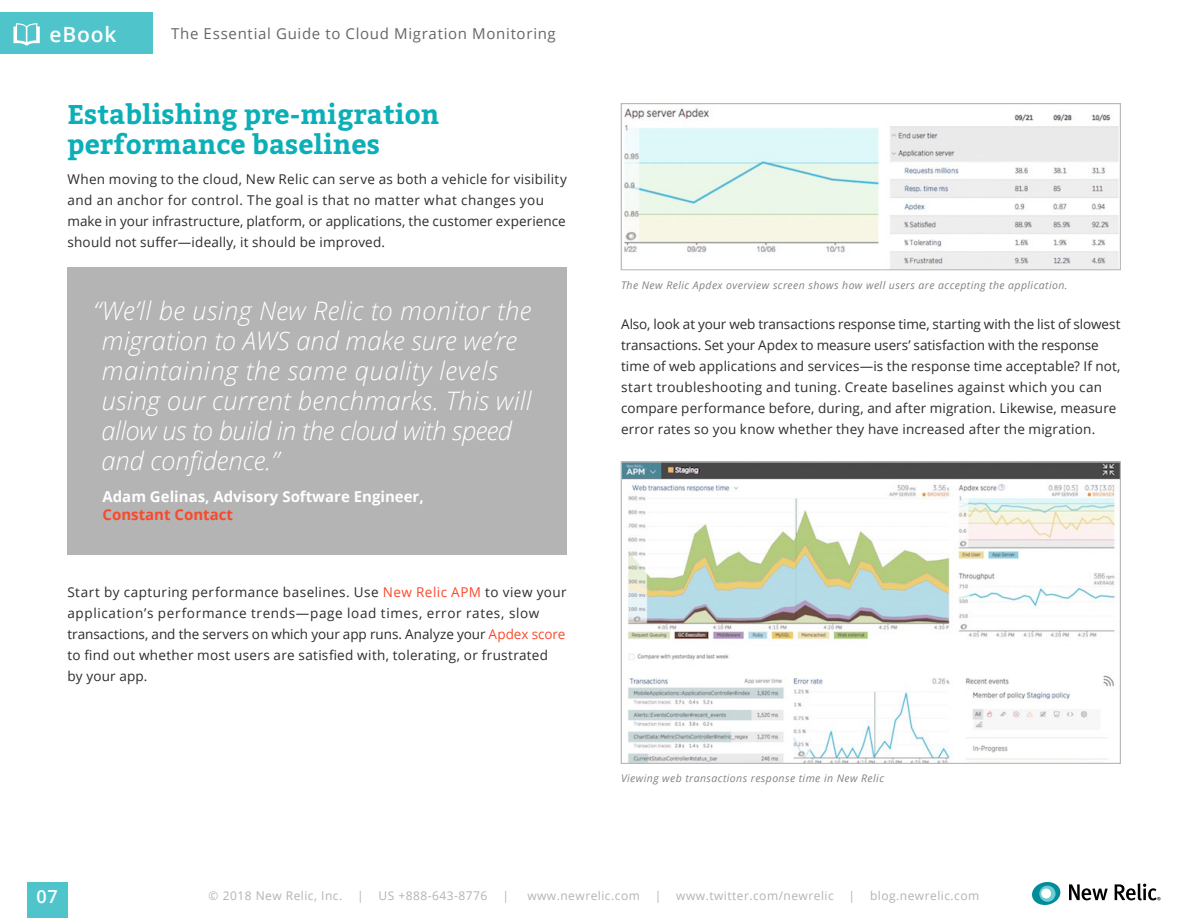
<style>
.page{position:relative;width:1188px;height:918px;background:#fff}
.page>*{position:absolute;margin:0;border:0;box-sizing:border-box;transform-origin:0 0}
.SubHead1{font:700 27px/30px "Bitter";color:#0bafb7}
.PullQuote{font:italic 300 25.5px/30px "Open Sans";letter-spacing:.01em;color:#fff}
.t1{font:600 21px "Open Sans";letter-spacing:.04em;color:#fff}
.t2{font:600 18px "Open Sans";color:#fff}
.PullQuote_Name{font:700 15px/18px "Open Sans";color:#fff}
.t3{font:15px "Open Sans";letter-spacing:.045em;color:#666}
.Body_Copy{font:13.5px/21px "Open Sans";letter-spacing:.015em;color:#2c2c2c}
.t4{font:12px "Open Sans";letter-spacing:.04em;color:#b3b3b3}
.Footer2{font:italic 10.5px "Open Sans";letter-spacing:.04em;color:#828282}
.s1{color:#fa492b}
</style>
<div class="page">
<div style="left:0;top:13px;width:153px;height:41px;background:#4fc5cb"></div>
<svg style="left:14px;top:23px;width:26px;height:23px"></svg>
<svg style="left:1069px;top:884px;width:39px;height:16px"></svg>
<svg style="left:1115px;top:883px;width:46px;height:17px"></svg>
<svg style="left:1032px;top:882px;width:29px;height:22px"></svg>
<div style="left:27px;top:882px;width:41px;height:36px;background:#4fc5cb"></div>
<div style="left:68px;top:267px;width:499px;height:288px;background:#b4b4b4"></div>
<img style="left:624px;top:108px;width:494px;height:160px">
<div style="left:621px;top:104px;width:499px;height:166px;border:1px solid #b4b4b4"></div>
<img style="left:623px;top:464px;width:495px;height:298px">
<div style="left:621px;top:462px;width:499px;height:302px;border:1px solid #b4b4b4"></div>
<h3 class="t1" style="left:50px;top:20px;width:68px">eBook</h3>
<p class="t3" style="left:171px;top:24px;width:386px">The Essential Guide to Cloud Migration Monitoring</p>
<p class="SubHead1" style="left:68px;top:101px;width:373px">Establishing pre-migration performance baselines</p>
<p class="Body_Copy" style="left:68px;top:169px;width:501px">When moving to the cloud, New Relic can serve as both a vehicle for visibility and an anchor for control. The goal is that no matter what changes you make in your infrastructure, platform, or applications, the customer experience should not suffer—ideally, it should be improved.</p>
<p class="PullQuote" style="left:102px;top:295px;width:432px;text-indent:-8px">“We’ll be using New Relic to monitor the migration to AWS and make sure we’re maintaining the same quality levels using our current benchmarks. This will allow us to build in the cloud with speed and confidence.”</p>
<p class="PullQuote_Name" style="left:102px;top:487px;width:323px">Adam Gelinas, Advisory Software Engineer,<br><span class="s1">Constant Contact</span></p>
<p class="Body_Copy" style="left:68px;top:581px;width:501px">Start by capturing performance baselines. Use <span class="s1">New Relic APM</span> to view your application’s performance trends—page load times, error rates, slow transactions, and the servers on which your app runs. Analyze your <span class="s1">Apdex score </span>to find out whether most users are satisfied with, tolerating, or frustrated by your app.</p>
<p class="Footer2" style="left:621px;top:278px;width:448px">The New Relic Apdex overview screen shows how well users are accepting the application.</p>
<p class="Body_Copy" style="left:621px;top:313px;width:501px">Also, look at your web transactions response time, starting with the list of slowest transactions. Set your Apdex to measure users’ satisfaction with the response time of web applications and services—is the response time acceptable? If not, start troubleshooting and tuning. Create baselines against which you can compare performance before, during, and after migration. Likewise, measure error rates so you know whether they have increased after the migration.</p>
<p class="Footer2" style="left:621px;top:771px;width:265px">Viewing web transactions response time in New Relic</p>
<h3 class="t2" style="left:37px;top:884px;width:23px">07</h3>
<p class="t4" style="left:209px;top:888px;width:302px">© 2018 New Relic, Inc. | US +888-643-8776 |</p>
<p class="t4" style="left:527px;top:888px;width:454px">www.newrelic.com | www.twitter.com/newrelic | blog.newrelic.com</p>
</div>
